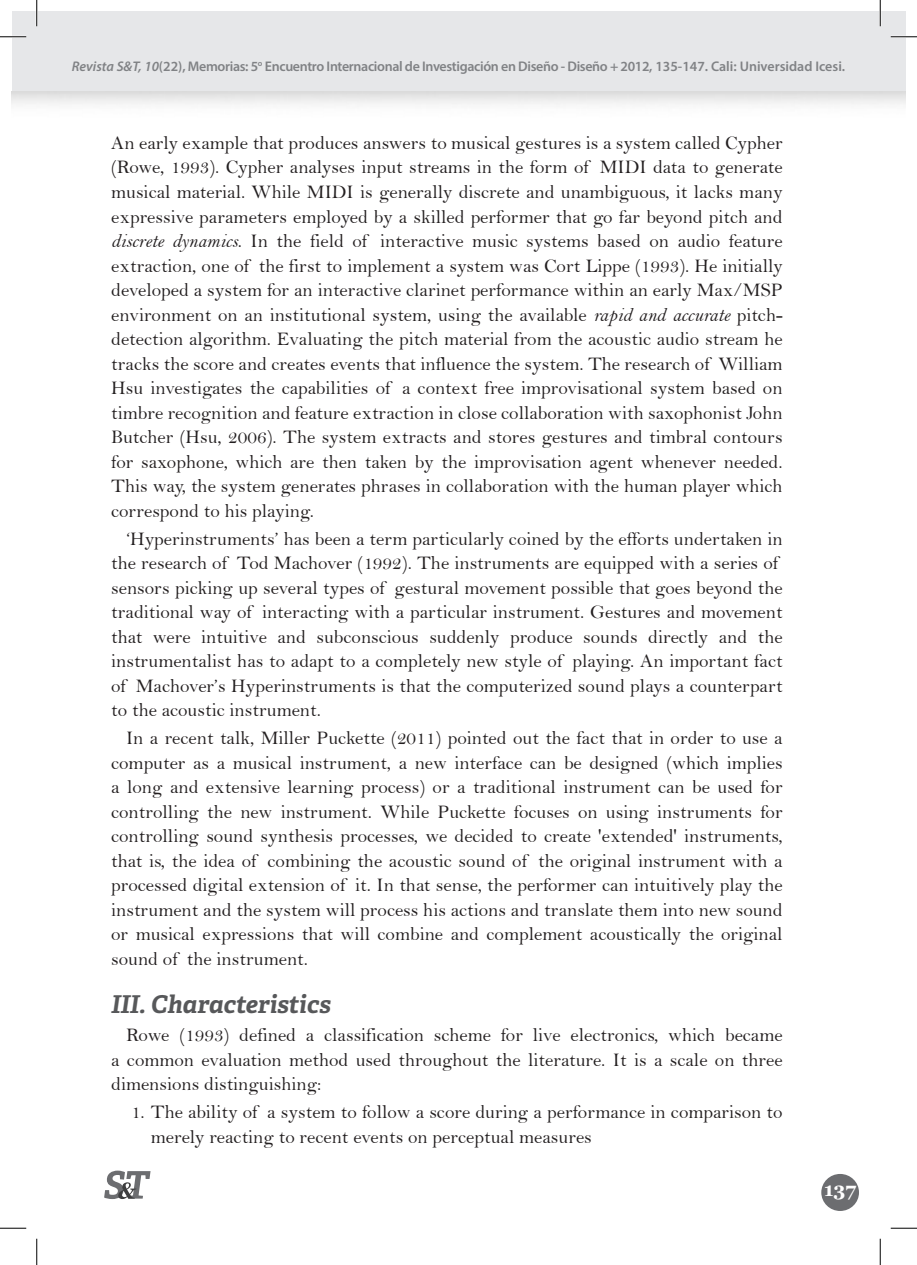
<style>
.page{position:relative;width:917px;height:1265px;background:#fff}
.page>*{position:absolute;margin:0;border:0;box-sizing:border-box;transform-origin:0 0}
.titulo{font:italic 700 24.5px "Adelle Basic";color:#57585a}
.parrafo{font:19.25px/24.5px "Bell";color:#231f20;text-align:justify}
.t1{font:700 19.25px "Georgia";color:#fff}
.t2{font:600 14px "Myriad Pro";letter-spacing:-.025em;color:#808285}
.s1{font-style:italic}
.s2{font-family:"Bell MT Italic"}
</style>
<div class="page">
<div style="left:12px;top:12px;width:893px;height:81px;background:#e6e7e9"></div>
<svg style="left:104px;top:1170px;width:47px;height:28px"></svg>
<div style="left:821px;top:1173px;width:38px;height:37px;background:#6c6d70;border-radius:50%"></div>
<hr style="left:0;top:36px;width:26px;height:2px;background:#fff">
<hr style="left:891px;top:36px;width:26px;height:2px;background:#fff">
<hr style="left:36px;top:0;width:2px;height:26px;background:#fff">
<hr style="left:879px;top:0;width:2px;height:26px;background:#fff">
<svg style="left:0;top:36px;width:26px;height:1px"></svg>
<svg style="left:891px;top:36px;width:26px;height:1px"></svg>
<svg style="left:0;top:1227px;width:26px;height:1px"></svg>
<svg style="left:891px;top:1227px;width:26px;height:1px"></svg>
<svg style="left:36px;top:0;width:1px;height:26px"></svg>
<svg style="left:36px;top:1238px;width:1px;height:26px"></svg>
<svg style="left:880px;top:0;width:1px;height:26px"></svg>
<svg style="left:880px;top:1238px;width:1px;height:26px"></svg>
<p class="t2" style="left:72px;top:57px;width:775px"><span class="s1">Revista S&amp;T, 10</span>(22), Memorias: 5<sup>o</sup> Encuentro Internacional de Investigación en Diseño - Diseño + 2012, 135-147. Cali: Universidad Icesi.</p>
<p class="parrafo" style="left:111px;top:130px;width:673px">An early example that produces answers to musical gestures is a system called Cypher (Rowe, 1993). Cypher analyses input streams in the form of MIDI data to generate musical material. While MIDI is generally discrete and unambiguous, it lacks many expressive parameters employed by a skilled performer that go far beyond pitch and <span class="s2">discrete dynamics</span>. In the field of interactive music systems based on audio feature extraction, one of the first to implement a system was Cort Lippe (1993). He initially developed a system for an interactive clarinet performance within an early Max/MSP environment on an institutional system, using the available <span class="s2">rapid and accurate</span> pitch&shy;detection algorithm. Evaluating the pitch material from the acoustic audio stream he tracks the score and creates events that influence the system. The research of William Hsu investigates the capabilities of a context free improvisational system based on timbre recognition and feature extraction in close collaboration with saxophonist John Butcher (Hsu, 2006). The system extracts and stores gestures and timbral contours for saxophone, which are then taken by the improvisation agent whenever needed.<br>This way, the system generates phrases in collaboration with the human player which correspond to his playing.</p>
<p class="parrafo" style="left:111px;top:526px;width:673px;text-align:left;text-indent:15px">‘Hyperinstruments’ has been a term particularly coined by the efforts undertaken in the research of Tod Machover (1992). The instruments are equipped with a series of sensors picking up several types of gestural movement possible that goes beyond the traditional way of interacting with a particular instrument. Gestures and movement that were intuitive and subconscious suddenly produce sounds directly and the instrumentalist has to adapt to a completely new style of playing. An important fact of Machover’s Hyperinstruments is that the computerized sound plays a counterpart to the acoustic instrument.</p>
<p class="parrafo" style="left:111px;top:725px;width:673px;text-indent:15px">In a recent talk, Miller Puckette (2011) pointed out the fact that in order to use a computer as a musical instrument, a new interface can be designed (which implies a long and extensive learning process) or a traditional instrument can be used for controlling the new instrument. While Puckette focuses on using instruments for controlling sound synthesis processes, we decided to create 'extended' instruments, that is, the idea of combining the acoustic sound of the original instrument with a processed digital extension of it. In that sense, the performer can intuitively play the instrument and the system will process his actions and translate them into new sound or musical expressions that will combine and complement acoustically the original sound of the instrument.</p>
<p class="titulo" style="left:111px;top:988px;width:221px">III. Characteristics</p>
<p class="parrafo" style="left:111px;top:1022px;width:673px;text-indent:15px">Rowe (1993) defined a classification scheme for live electronics, which became a common evaluation method used throughout the literature. It is a scale on three dimensions distinguishing:</p>
<p class="parrafo" style="left:151px;top:1099px;width:633px;text-indent:-20px">1. The ability of a system to follow a score during a performance in comparison to merely reacting to recent events on perceptual measures</p>
<p class="t1" style="left:824px;top:1176px;width:34px">137</p>
</div>
